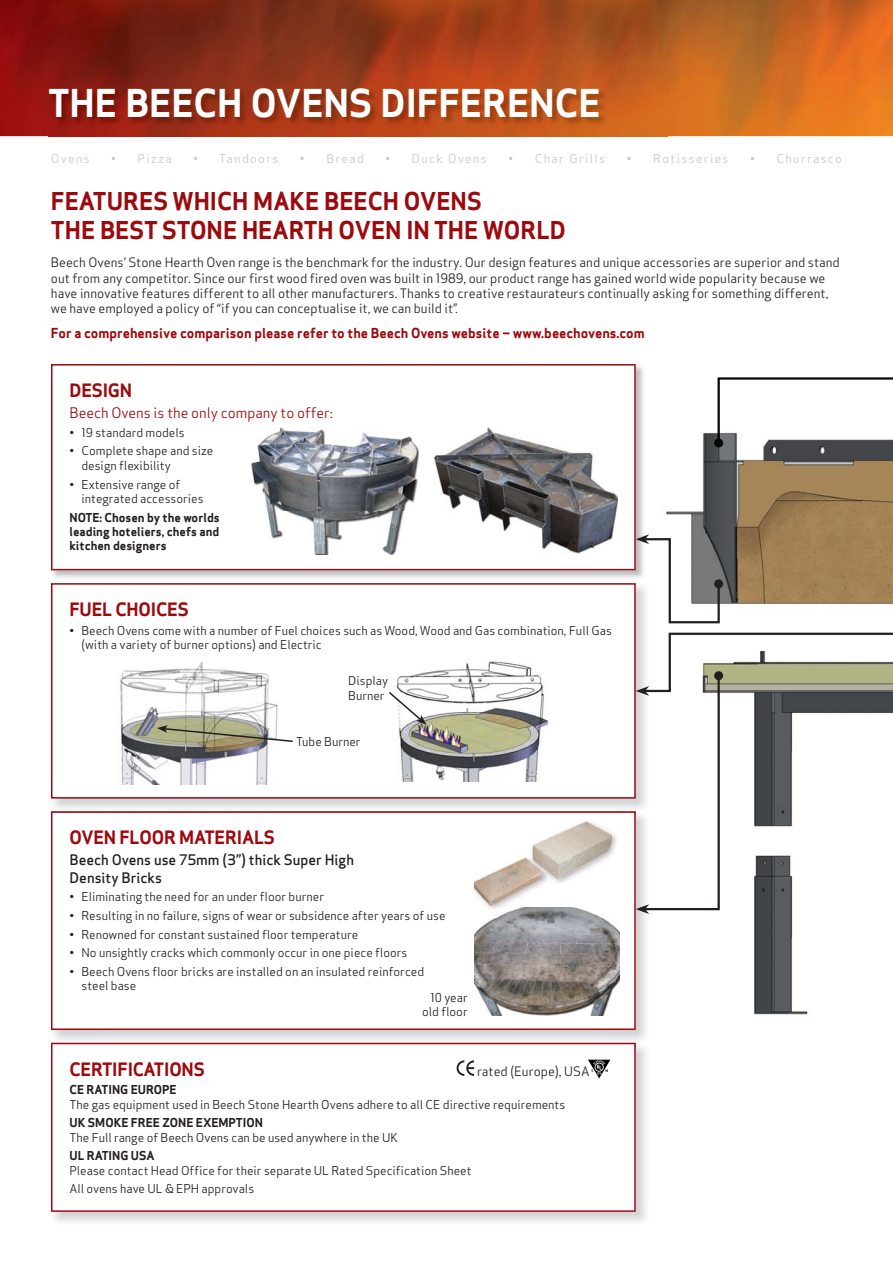
<style>
.page{position:relative;width:893px;height:1263px;background:#fff}
.page>*{position:absolute;margin:0;border:0;box-sizing:border-box;transform-origin:0 0}
.t1{font:37.5px "Apex Sans ST Bold";color:#fff}
.t2{font:24px/28.8px "Apex Sans ST Bold";color:#9d0a0e}
.t3{font:18px "Apex Sans ST Bold";letter-spacing:-.01em;color:#9d0a0e}
.t4{font:14.25px/17.1px "Apex Sans T Medium";color:#231f20}
.t5{font:14.25px "Apex Sans ST Book";color:#9d0a0e}
.t6{font:13.5px "Apex Sans ST Bold";color:#9d0a0e}
.t7{font:12.75px/15.3px "Apex Sans ST Book";color:#231f20}
.t8{font:12.75px "Apex Sans T Book";color:#231f20}
.t9{font:12px/14.4px "Apex Sans ST Book";color:#231f20}
.t10{font:12px/14.4px "Apex Sans ST Bold";color:#231f20;text-align:justify}
.t11{font:12px "Apex Sans T Book";letter-spacing:.115em;color:#c6c8ca}
.s1{font-family:"Apex Sans C Book"}
.s2{font-family:"Apex Sans C Medium"}
</style>
<div class="page">
<img style="left:0;top:0;width:893px;height:136px">
<img style="left:48px;top:88px;width:620px;height:49px">
<svg style="left:51px;top:1048px;width:585px;height:164px"></svg>
<img style="left:51px;top:366px;width:593px;height:212px">
<svg style="left:51px;top:364px;width:585px;height:206px"></svg>
<img style="left:251px;top:427px;width:168px;height:127px">
<img style="left:435px;top:428px;width:182px;height:126px">
<img style="left:666px;top:432px;width:227px;height:583px">
<svg style="left:716px;top:377px;width:177px;height:68px"></svg>
<div style="left:714px;top:439px;width:9px;height:9px;background:#040505;border-radius:50%"></div>
<img style="left:51px;top:1043px;width:585px;height:5px">
<svg style="left:51px;top:817px;width:585px;height:213px"></svg>
<img style="left:471px;top:819px;width:152px;height:98px">
<img style="left:474px;top:822px;width:137px;height:83px">
<img style="left:475px;top:907px;width:144px;height:109px">
<img style="left:51px;top:811px;width:585px;height:6px">
<div style="left:51px;top:583px;width:585px;height:216px;border:2px solid #9d0a0e"></div>
<img style="left:120px;top:662px;width:158px;height:123px">
<img style="left:396px;top:661px;width:153px;height:121px">
<svg style="left:157px;top:725px;width:136px;height:18px;background:#a9a88c"></svg>
<svg style="left:389px;top:690px;width:38px;height:35px"></svg>
<svg style="left:636px;top:632px;width:257px;height:282px"></svg>
<svg style="left:636px;top:534px;width:85px;height:90px"></svg>
<div style="left:714px;top:579px;width:9px;height:9px;background:#231f20;border-radius:50%"></div>
<svg style="left:588px;top:1060px;width:22px;height:18px"></svg>
<svg style="left:457px;top:1060px;width:17px;height:16px"></svg>
<h1 class="t1" style="left:48px;top:86px;width:554px">THE BEECH OVENS DIFFERENCE</h1>
<p class="t11" style="left:51px;top:153px;width:40px">Ovens</p>
<p class="t11" style="left:111px;top:153px;width:62px">• Pizza</p>
<p class="t11" style="left:193px;top:153px;width:87px">• Tandoors</p>
<p class="t11" style="left:300px;top:153px;width:65px">• Bread</p>
<p class="t11" style="left:385px;top:153px;width:103px">• Duck Ovens</p>
<p class="t11" style="left:508px;top:153px;width:98px">• Char Grills</p>
<p class="t11" style="left:627px;top:153px;width:103px">• Rotisseries</p>
<p class="t11" style="left:750px;top:153px;width:93px">• Churrasco</p>
<h2 class="t2" style="left:51px;top:189px;width:516px">FEATURES WHICH MAKE BEECH OVENS<br>THE BEST STONE HEARTH OVEN IN THE WORLD</h2>
<p class="t7" style="left:51px;top:256px;width:790px">Beech Ovens’ Stone Hearth Oven range is the benchmark for the industry. Our design features and unique accessories are superior and stand out from any competitor. Since our first wood fired oven was built in <span class="s1">1989</span>, our product range has gained world wide popularity because we have innovative features different to all other manufacturers. Thanks to creative restaurateurs continually asking for something different, we have employed a policy of “if you can conceptualise it, we can build it”.</p>
<p class="t6" style="left:51px;top:327px;width:595px">For a comprehensive comparison please refer to the Beech Ovens website – www.beechovens.com</p>
<h3 class="t3" style="left:69px;top:382px;width:64px">DESIGN</h3>
<p class="t5" style="left:69px;top:406px;width:265px">Beech Ovens is the only company to offer:</p>
<p class="t9" style="left:69px;top:426px;width:117px">• <span class="s1">19</span> standard models</p>
<p class="t9" style="left:81px;top:445px;width:133px;text-indent:-12px">• Complete shape and size design flexibility</p>
<p class="t9" style="left:81px;top:478px;width:124px;text-indent:-12px">• Extensive range of integrated accessories</p>
<p class="t10" style="left:69px;top:511px;width:152px">NOTE: Chosen by the worlds leading hoteliers, chefs and kitchen designers</p>
<h3 class="t3" style="left:69px;top:601px;width:121px">FUEL CHOICES</h3>
<p class="t9" style="left:81px;top:624px;width:532px;text-indent:-12px">• Beech Ovens come with a number of Fuel choices such as Wood, Wood and Gas combination, Full Gas (with a variety of burner options) and Electric</p>
<p class="t9" style="left:348px;top:675px;width:41px">Display<br>Burner</p>
<p class="t9" style="left:296px;top:735px;width:66px">Tube Burner</p>
<h3 class="t3" style="left:69px;top:829px;width:207px">OVEN FLOOR MATERIALS</h3>
<p class="t4" style="left:69px;top:853px;width:286px">Beech Ovens use <span class="s2">75</span>mm (<span class="s2">3</span>”) thick Super High<br>Density Bricks</p>
<p class="t9" style="left:69px;top:890px;width:256px">• Eliminating the need for an under floor burner</p>
<p class="t9" style="left:69px;top:909px;width:377px">• Resulting in no failure, signs of wear or subsidence after years of use</p>
<p class="t9" style="left:69px;top:928px;width:290px">• Renowned for constant sustained floor temperature</p>
<p class="t9" style="left:69px;top:946px;width:339px">• No unsightly cracks which commonly occur in one piece floors</p>
<p class="t9" style="left:81px;top:965px;width:344px;text-indent:-12px">• Beech Ovens floor bricks are installed on an insulated reinforced steel base</p>
<p class="t9" style="left:422px;top:991px;width:47px;text-align:right"><span class="s1">10</span> year old floor</p>
<h3 class="t3" style="left:69px;top:1061px;width:137px">CERTIFICATIONS</h3>
<p class="t10" style="left:69px;top:1083px;width:109px">CE RATING EUROPE</p>
<p class="t9" style="left:69px;top:1098px;width:497px">The gas equipment used in Beech Stone Hearth Ovens adhere to all CE directive requirements</p>
<p class="t10" style="left:69px;top:1117px;width:195px">UK SMOKE FREE ZONE EXEMPTION</p>
<p class="t9" style="left:69px;top:1131px;width:330px">The Full range of Beech Ovens can be used anywhere in the UK</p>
<p class="t10" style="left:69px;top:1150px;width:87px">UL RATING USA</p>
<p class="t9" style="left:69px;top:1162px;width:403px;line-height:18.6px">Please contact Head Office for their separate UL Rated Specification Sheet<br>All ovens have UL &amp; EPH approvals</p>
<p class="t8" style="left:477px;top:1065px;width:114px">rated (Europe), USA</p>
</div>
